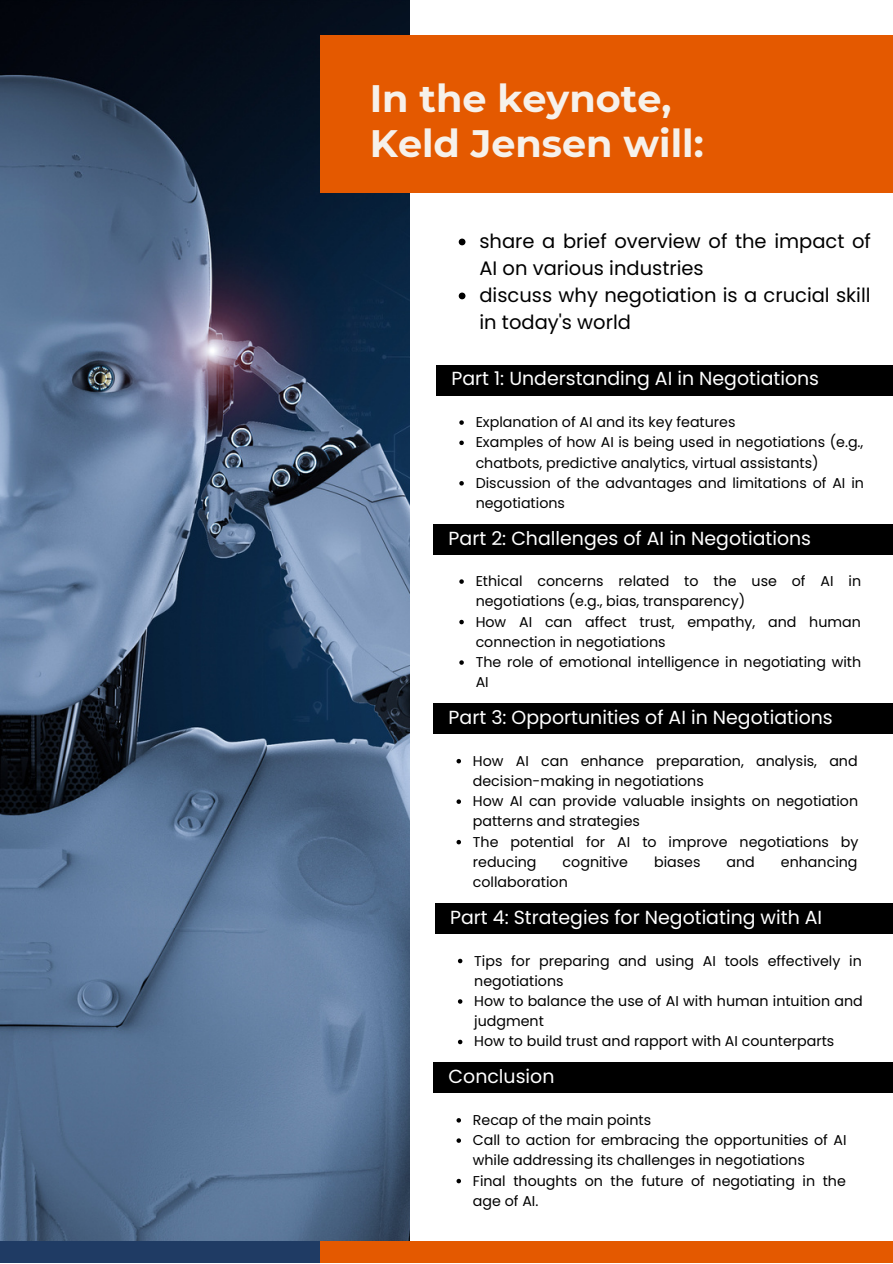
<style>
.page{position:relative;width:893px;height:1264px;background:#fff}
.page>*{position:absolute;margin:0;border:0;box-sizing:border-box;transform-origin:0 0}
.t1{font:700 38.1px/45px "Montserrat";color:#f6f1eb}
.t2{font:19.5px/27px "Poppins";color:#000}
.t3{font:18.9px "Poppins";color:#fff}
.t4{font:14.25px/20.2px "Poppins";color:#000}
</style>
<div class="page">
<img style="left:0;top:0;width:409px;height:1241px">
<svg style="left:458px;top:238px;width:7px;height:7px"></svg>
<svg style="left:458px;top:292px;width:7px;height:7px"></svg>
<div style="left:320px;top:36px;width:572px;height:157px;background:#e45900"></div>
<div style="left:0;top:1241px;width:320px;height:21px;background:#1f3b64"></div>
<div style="left:320px;top:1241px;width:572px;height:21px;background:#e45900"></div>
<div style="left:436px;top:365px;width:456px;height:30px;background:#000"></div>
<svg style="left:459px;top:420px;width:5px;height:5px"></svg>
<svg style="left:459px;top:440px;width:5px;height:5px"></svg>
<svg style="left:459px;top:481px;width:5px;height:4px"></svg>
<div style="left:434px;top:524px;width:458px;height:30px;background:#000"></div>
<svg style="left:459px;top:579px;width:5px;height:5px"></svg>
<svg style="left:459px;top:620px;width:5px;height:4px"></svg>
<svg style="left:459px;top:660px;width:5px;height:4px"></svg>
<div style="left:434px;top:703px;width:458px;height:31px;background:#000"></div>
<svg style="left:456px;top:759px;width:5px;height:4px"></svg>
<svg style="left:456px;top:799px;width:5px;height:5px"></svg>
<svg style="left:456px;top:839px;width:5px;height:5px"></svg>
<div style="left:435px;top:903px;width:457px;height:30px;background:#000"></div>
<svg style="left:458px;top:958px;width:4px;height:5px"></svg>
<svg style="left:458px;top:999px;width:4px;height:4px"></svg>
<svg style="left:458px;top:1039px;width:4px;height:5px"></svg>
<div style="left:434px;top:1062px;width:458px;height:31px;background:#000"></div>
<svg style="left:456px;top:1118px;width:5px;height:4px"></svg>
<svg style="left:456px;top:1138px;width:5px;height:4px"></svg>
<svg style="left:456px;top:1178px;width:5px;height:5px"></svg>
<h1 class="t1" style="left:370px;top:76px;width:335px">In the keynote,<br>Keld Jensen will:</h1>
<h2 class="t2" style="left:479px;top:227px;width:393px">share a brief overview of the impact of<br>AI on various industries<br>discuss why negotiation is a crucial skill in today's world</h2>
<h3 class="t3" style="left:451px;top:365px;width:369px">Part 1: Understanding AI in Negotiations</h3>
<p class="t4" style="left:475px;top:412px;width:390px">Explanation of AI and its key features<br>Examples of how AI is being used in negotiations (e.g., chatbots, predictive analytics, virtual assistants)<br>Discussion of the advantages and limitations of AI in negotiations</p>
<h3 class="t3" style="left:448px;top:525px;width:364px">Part 2: Challenges of AI in Negotiations</h3>
<p class="t4" style="left:475px;top:571px;width:387px">Ethical concerns related to the use of AI in negotiations (e.g., bias, transparency)<br>How AI can affect trust, empathy, and human connection in negotiations<br>The role of emotional intelligence in negotiating with AI</p>
<h3 class="t3" style="left:448px;top:704px;width:385px">Part 3: Opportunities of AI in Negotiations</h3>
<p class="t4" style="left:473px;top:750px;width:387px">How AI can enhance preparation, analysis, and decision-making in negotiations<br>How AI can provide valuable insights on negotiation patterns and strategies<br>The potential for AI to improve negotiations by reducing</p>
<p class="t4" style="left:562px;top:851px;width:67px">cognitive</p>
<p class="t4" style="left:654px;top:851px;width:48px">biases</p>
<p class="t4" style="left:726px;top:851px;width:30px">and</p>
<p class="t4" style="left:780px;top:851px;width:78px">enhancing</p>
<p class="t4" style="left:473px;top:872px;width:96px">collaboration</p>
<h3 class="t3" style="left:450px;top:903px;width:373px">Part 4: Strategies for Negotiating with AI</h3>
<p class="t4" style="left:474px;top:950px;width:390px">Tips for preparing and using AI tools effectively in negotiations<br>How to balance the use of AI with human intuition and judgment<br>How to build trust and rapport with AI counterparts</p>
<h3 class="t3" style="left:448px;top:1063px;width:107px">Conclusion</h3>
<p class="t4" style="left:473px;top:1109px;width:375px">Recap of the main points<br>Call to action for embracing the opportunities of AI while addressing its challenges in negotiations<br>Final thoughts on the future of negotiating in the age of AI.</p>
</div>
